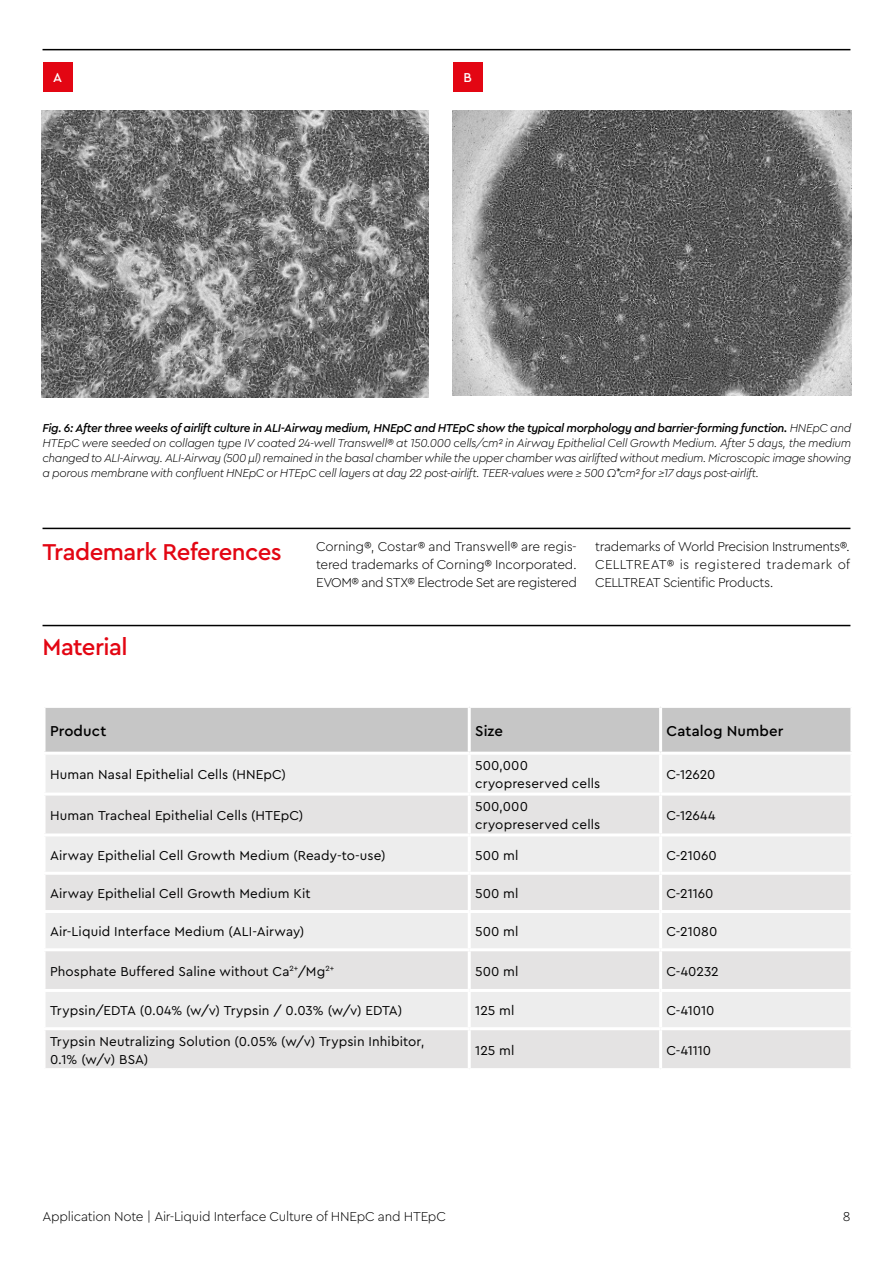
<style>
.page{position:relative;width:893px;height:1263px;background:#fff}
.page>*{position:absolute;margin:0;border:0;box-sizing:border-box;transform-origin:0 0}
.t1{font:500 24px "Cera Pro";letter-spacing:-.02em;color:#e30613}
.t2{font:500 15px "Cera Pro";letter-spacing:.01em;color:#000}
.t3{font:13.5px/18px "Cera Pro";letter-spacing:.01em;color:#000}
.t4{font:300 13.5px/18px "Cera Pro";letter-spacing:-.02em;color:#000;text-align:justify}
.t5{font:500 13.5px "Cera Pro";color:#fff}
.t6{font:italic 300 12px/15px "Cera Pro";letter-spacing:-.035em;color:#000;text-align:justify}
.s1{font-weight:500}
</style>
<div class="page">
<div style="left:43px;top:62px;width:30px;height:29px;background:#e30613"></div>
<div style="left:453px;top:62px;width:30px;height:29px;background:#e30613"></div>
<hr style="left:43px;top:49px;width:807px;height:1px;background:#000">
<img style="left:42px;top:111px;width:386px;height:286px">
<img style="left:453px;top:111px;width:398px;height:285px">
<hr style="left:43px;top:528px;width:807px;height:1px;background:#000">
<div style="left:46px;top:708px;width:804px;height:44px;background:#c6c6c6"></div>
<div style="left:46px;top:755px;width:804px;height:37px;background:#ededed"></div>
<svg style="left:46px;top:795px;width:804px;height:273px;background:#e7e7e7"></svg>
<hr style="left:468px;top:708px;width:3px;height:44px;background:#fff">
<hr style="left:659px;top:708px;width:3px;height:44px;background:#fff">
<hr style="left:468px;top:755px;width:3px;height:37px;background:#fff">
<hr style="left:659px;top:755px;width:3px;height:37px;background:#fff">
<hr style="left:468px;top:795px;width:3px;height:38px;background:#fff">
<hr style="left:659px;top:795px;width:3px;height:38px;background:#fff">
<hr style="left:43px;top:833px;width:426px;height:3px;background:#fff">
<hr style="left:469px;top:833px;width:192px;height:3px;background:#fff">
<hr style="left:468px;top:836px;width:3px;height:36px;background:#fff">
<hr style="left:661px;top:833px;width:192px;height:3px;background:#fff">
<hr style="left:659px;top:836px;width:3px;height:36px;background:#fff">
<hr style="left:43px;top:872px;width:426px;height:3px;background:#fff">
<hr style="left:469px;top:872px;width:192px;height:3px;background:#fff">
<hr style="left:468px;top:875px;width:3px;height:35px;background:#fff">
<hr style="left:661px;top:872px;width:192px;height:3px;background:#fff">
<hr style="left:659px;top:875px;width:3px;height:35px;background:#fff">
<hr style="left:43px;top:910px;width:426px;height:3px;background:#fff">
<hr style="left:469px;top:910px;width:192px;height:3px;background:#fff">
<hr style="left:468px;top:913px;width:3px;height:35px;background:#fff">
<hr style="left:661px;top:910px;width:192px;height:3px;background:#fff">
<hr style="left:659px;top:913px;width:3px;height:35px;background:#fff">
<hr style="left:43px;top:948px;width:426px;height:3px;background:#fff">
<hr style="left:469px;top:948px;width:192px;height:3px;background:#fff">
<hr style="left:468px;top:951px;width:3px;height:38px;background:#fff">
<hr style="left:661px;top:948px;width:192px;height:3px;background:#fff">
<hr style="left:659px;top:951px;width:3px;height:38px;background:#fff">
<hr style="left:43px;top:989px;width:426px;height:3px;background:#fff">
<hr style="left:469px;top:989px;width:192px;height:3px;background:#fff">
<hr style="left:468px;top:992px;width:3px;height:35px;background:#fff">
<hr style="left:661px;top:989px;width:192px;height:3px;background:#fff">
<hr style="left:659px;top:992px;width:3px;height:35px;background:#fff">
<hr style="left:43px;top:1027px;width:426px;height:3px;background:#fff">
<hr style="left:469px;top:1027px;width:192px;height:3px;background:#fff">
<hr style="left:468px;top:1030px;width:3px;height:38px;background:#fff">
<hr style="left:661px;top:1027px;width:192px;height:3px;background:#fff">
<hr style="left:659px;top:1030px;width:3px;height:38px;background:#fff">
<hr style="left:43px;top:625px;width:807px;height:1px;background:#000">
<p class="t5" style="left:53px;top:72px;width:10px">A</p>
<p class="t5" style="left:464px;top:72px;width:10px">B</p>
<p class="t6" style="left:43px;top:420px;width:810px"><span class="s1">Fig. 6: After three weeks of airlift culture in ALI-Airway medium, HNEpC and HTEpC show the typical morphology and barrier-forming function.</span> HNEpC and HTEpC were seeded on collagen type IV coated 24-well Transwell® at 150.000 cells/cm2 in Airway Epithelial Cell Growth Medium. After 5 days, the medium changed to ALI-Airway. ALI-Airway (500 µl) remained in the basal chamber while the upper chamber was airlifted without medium. Microscopic image showing a porous membrane with confluent HNEpC or HTEpC cell layers at day 22 post-airlift. TEER-values were ≥ 500 Ω*cm2 for ≥17 days post-airlift.</p>
<h1 class="t1" style="left:43px;top:541px;width:241px">Trademark References</h1>
<h1 class="t1" style="left:43px;top:636px;width:87px">Material</h1>
<p class="t4" style="left:316px;top:537px;width:262px">Corning®, Costar® and Transwell® are regis&shy;tered trademarks of Corning® Incorporated.<br>EVOM® and STX® Electrode Set are registered</p>
<p class="t4" style="left:595px;top:537px;width:256px">trademarks of World Precision Instruments®.<br>CELLTREAT® is registered trademark of CELLTREAT Scientific Products.</p>
<p class="t2" style="left:50px;top:724px;width:58px">Product</p>
<p class="t2" style="left:475px;top:724px;width:29px">Size</p>
<p class="t2" style="left:667px;top:724px;width:118px">Catalog Number</p>
<p class="t3" style="left:50px;top:766px;width:237px">Human Nasal Epithelial Cells (HNEpC)</p>
<p class="t3" style="left:475px;top:757px;width:127px">500,000 cryopreserved cells</p>
<p class="t3" style="left:667px;top:766px;width:50px">C-12620</p>
<p class="t3" style="left:50px;top:807px;width:255px">Human Tracheal Epithelial Cells (HTEpC)</p>
<p class="t3" style="left:475px;top:798px;width:127px">500,000 cryopreserved cells</p>
<p class="t3" style="left:667px;top:807px;width:50px">C-12644</p>
<p class="t3" style="left:50px;top:846px;width:337px">Airway Epithelial Cell Growth Medium (Ready-to-use)</p>
<p class="t3" style="left:475px;top:846px;width:45px">500 ml</p>
<p class="t3" style="left:667px;top:846px;width:52px">C-21060</p>
<p class="t3" style="left:50px;top:885px;width:262px">Airway Epithelial Cell Growth Medium Kit</p>
<p class="t3" style="left:475px;top:885px;width:45px">500 ml</p>
<p class="t3" style="left:667px;top:885px;width:48px">C-21160</p>
<p class="t3" style="left:50px;top:923px;width:256px">Air-Liquid Interface Medium (ALI-Airway)</p>
<p class="t3" style="left:475px;top:923px;width:45px">500 ml</p>
<p class="t3" style="left:667px;top:923px;width:52px">C-21080</p>
<p class="t3" style="left:50px;top:962px;width:286px">Phosphate Buffered Saline without Ca<sup>2+</sup>/Mg<sup>2+</sup></p>
<p class="t3" style="left:475px;top:962px;width:45px">500 ml</p>
<p class="t3" style="left:667px;top:962px;width:54px">C-40232</p>
<p class="t3" style="left:50px;top:1002px;width:354px">Trypsin/EDTA (0.04% (w/v) Trypsin / 0.03% (w/v) EDTA)</p>
<p class="t3" style="left:475px;top:1002px;width:41px">125 ml</p>
<p class="t3" style="left:667px;top:1002px;width:49px">C-41010</p>
<p class="t3" style="left:50px;top:1033px;width:376px">Trypsin Neutralizing Solution (0.05% (w/v) Trypsin Inhibitor,<br>0.1% (w/v) BSA)</p>
<p class="t3" style="left:475px;top:1042px;width:41px">125 ml</p>
<p class="t3" style="left:667px;top:1042px;width:46px">C-41110</p>
<p class="t4" style="left:43px;top:1206px;width:405px">Application Note | Air-Liquid Interface Culture of HNEpC and HTEpC</p>
<p class="t4" style="left:843px;top:1206px;width:9px">8</p>
</div>
